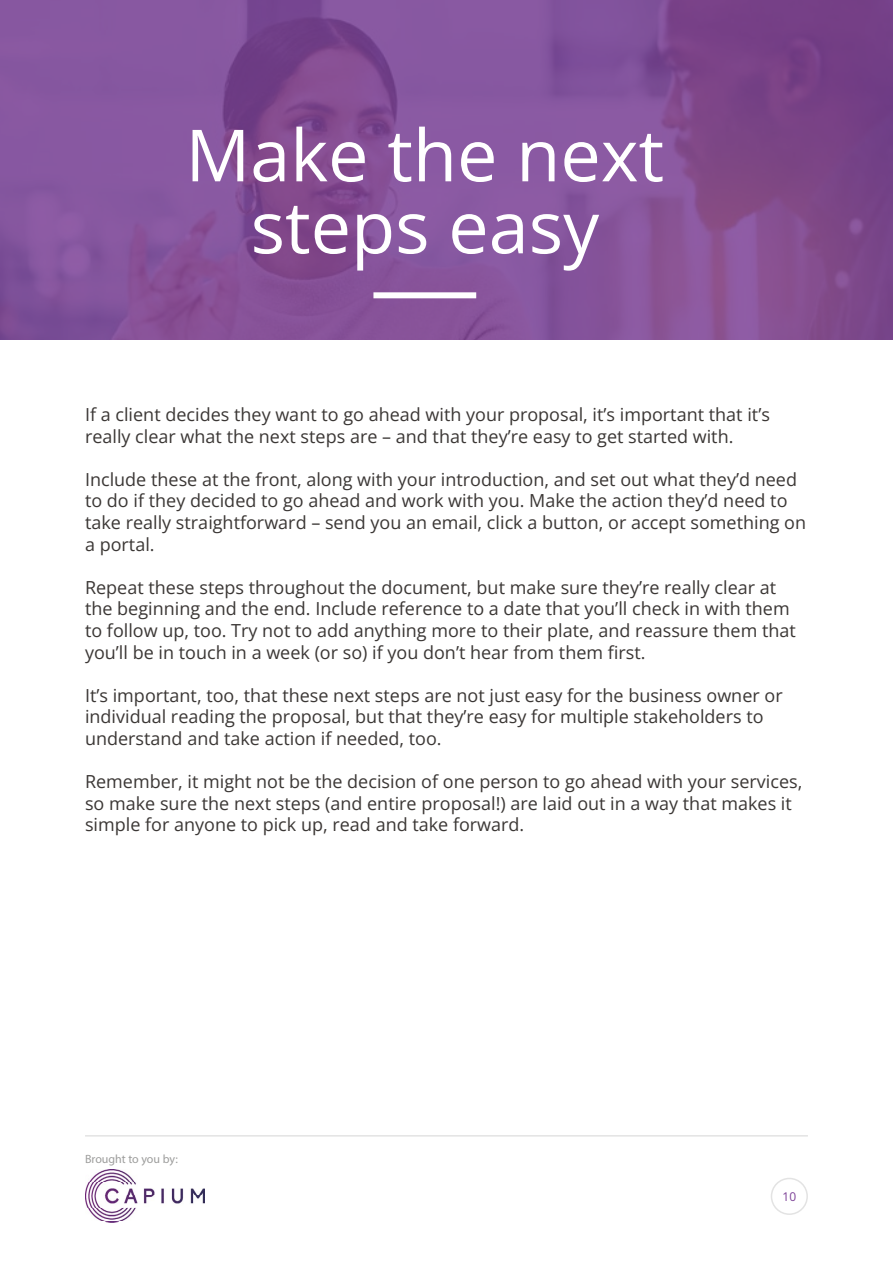
<style>
.page{position:relative;width:893px;height:1263px;background:#fff}
.page>*{position:absolute;margin:0;border:0;box-sizing:border-box;transform-origin:0 0}
.t1{font:72px/72px "Open Sans";color:#fff;text-align:center}
.t2{font:18px/21.6px "Open Sans";color:#3b3735}
.t3{font:12px "Myriad Pro";color:#9d9d9c}
.t4{font:12px "Open Sans";color:#7c4096}
</style>
<div class="page">
<hr style="left:85px;top:1135px;width:723px;height:1px;background:#e3e3e3">
<img style="left:85px;top:1170px;width:119px;height:53px">
<div style="left:771px;top:1178px;width:37px;height:37px;border:2px solid #e3e3e3;border-radius:50%"></div>
<svg style="left:0;top:0;width:893px;height:339px;fill:#87539a"></svg>
<div style="left:373px;top:292px;width:103px;height:6px;background:#fff"></div>
<h1 class="t1" style="left:185px;top:117px;width:480px">Make the next steps easy</h1>
<p class="t2" style="left:85px;top:403px;width:686px">If a client decides they want to go ahead with your proposal, it’s important that it’s really clear what the next steps are – and that they’re easy to get started with.</p>
<p class="t2" style="left:85px;top:468px;width:723px">Include these at the front, along with your introduction, and set out what they’d need to do if they decided to go ahead and work with you. Make the action they’d need to take really straightforward – send you an email, click a button, or accept something on a portal.</p>
<p class="t2" style="left:85px;top:576px;width:712px">Repeat these steps throughout the document, but make sure they’re really clear at the beginning and the end. Include reference to a date that you’ll check in with them to follow up, too. Try not to add anything more to their plate, and reassure them that you’ll be in touch in a week (or so) if you don’t hear from them first.</p>
<p class="t2" style="left:85px;top:684px;width:699px">It’s important, too, that these next steps are not just easy for the business owner or individual reading the proposal, but that they’re easy for multiple stakeholders to understand and take action if needed, too.</p>
<p class="t2" style="left:85px;top:770px;width:719px">Remember, it might not be the decision of one person to go ahead with your services, so make sure the next steps (and entire proposal!) are laid out in a way that makes it simple for anyone to pick up, read and take forward.</p>
<p class="t3" style="left:85px;top:1151px;width:94px">Brought to you by:</p>
<p class="t4" style="left:782px;top:1188px;width:15px">10</p>
</div>
